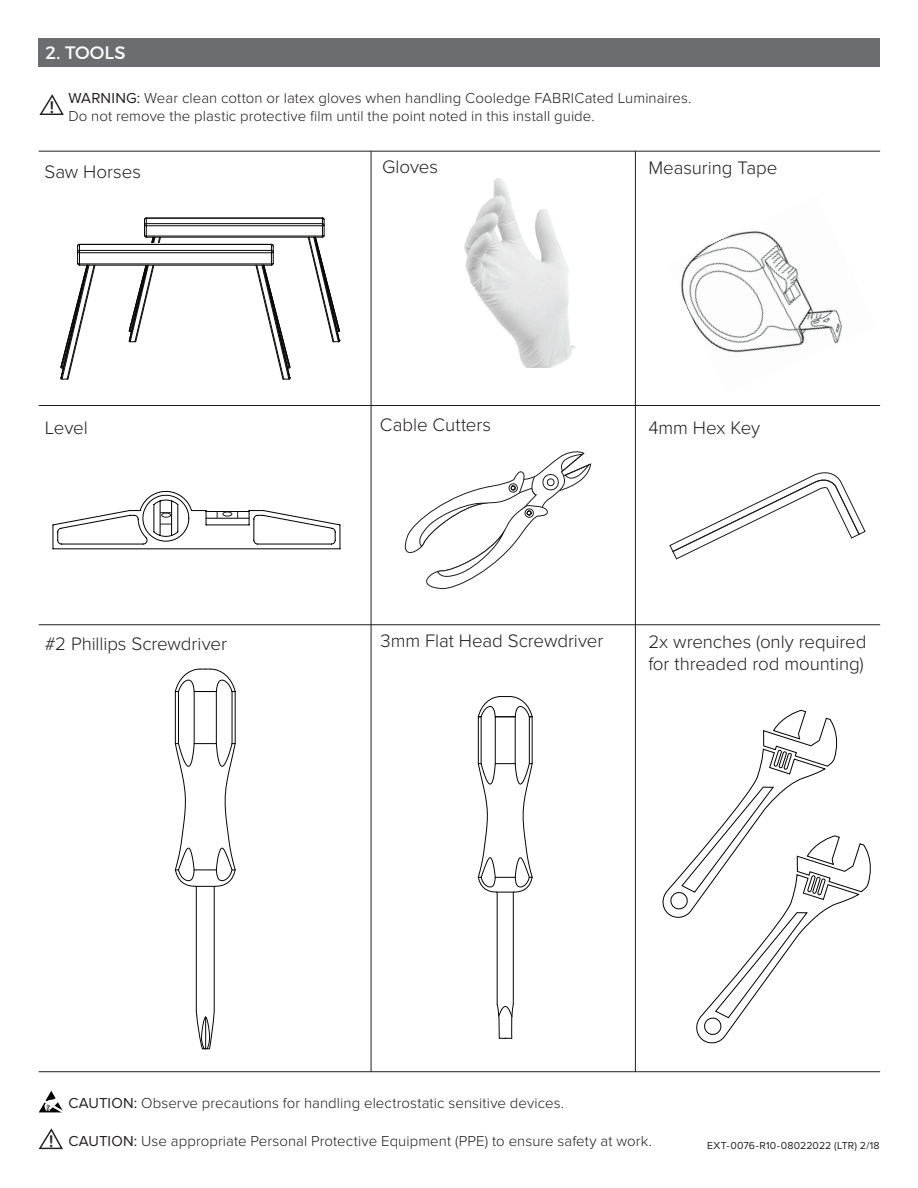
<style>
.page{position:relative;width:918px;height:1188px;background:#fff}
.page>*{position:absolute;margin:0;border:0;box-sizing:border-box;transform-origin:0 0}
.t1{font:300 18.75px/22.5px "Proxima Nova";letter-spacing:-.005em;color:#231f20}
.t2{font:18px "Montserrat";letter-spacing:.005em;color:#fff}
.t3{font:600 17.4px "Proxima Nova";color:#231f20}
.t4{font:300 15px/18px "Proxima Nova";letter-spacing:.005em;color:#231f20}
.t5{font:10.5px "Proxima Nova";letter-spacing:.015em;color:#231f20}
.s1{font-weight:400}
.s2{font-weight:600;font-size:17.4px}
</style>
<div class="page">
<img style="left:464px;top:178px;width:112px;height:190px">
<img style="left:681px;top:231px;width:162px;height:122px">
<hr style="left:39px;top:405px;width:841px;height:1px;background:#231f20">
<hr style="left:39px;top:624px;width:841px;height:1px;background:#231f20">
<hr style="left:39px;top:1071px;width:841px;height:1px;background:#231f20">
<hr style="left:146px;top:223px;width:177px;height:1px;background:#050504">
<hr style="left:146px;top:226px;width:177px;height:1px;background:#050504">
<hr style="left:146px;top:236px;width:176px;height:1px;background:#050504">
<hr style="left:146px;top:218px;width:177px;height:1px;background:#050504">
<hr style="left:146px;top:237px;width:176px;height:1px;background:#050504">
<svg style="left:129px;top:218px;width:32px;height:124px"></svg>
<svg style="left:308px;top:218px;width:32px;height:124px"></svg>
<svg style="left:139px;top:245px;width:23px;height:19px"></svg>
<hr style="left:79px;top:250px;width:193px;height:1px;background:#050504">
<hr style="left:79px;top:252px;width:193px;height:1px;background:#050504">
<hr style="left:79px;top:264px;width:192px;height:1px;background:#050504">
<hr style="left:79px;top:244px;width:193px;height:1px;background:#050504">
<hr style="left:79px;top:265px;width:192px;height:1px;background:#050504">
<svg style="left:61px;top:244px;width:34px;height:136px"></svg>
<svg style="left:256px;top:244px;width:35px;height:136px"></svg>
<svg style="left:669px;top:472px;width:197px;height:88px"></svg>
<svg style="left:635px;top:710px;width:246px;height:363px"></svg>
<svg style="left:404px;top:451px;width:188px;height:139px"></svg>
<svg style="left:52px;top:491px;width:289px;height:58px"></svg>
<hr style="left:235px;top:692px;width:1px;height:52px;background:#040503">
<hr style="left:175px;top:692px;width:1px;height:52px;background:#040503">
<hr style="left:196px;top:886px;width:1px;height:125px;background:#040503">
<hr style="left:214px;top:886px;width:1px;height:125px;background:#040503">
<hr style="left:178px;top:692px;width:1px;height:52px;background:#040503">
<hr style="left:194px;top:692px;width:1px;height:52px;background:#040503">
<hr style="left:216px;top:692px;width:1px;height:52px;background:#040503">
<hr style="left:232px;top:692px;width:1px;height:52px;background:#040503">
<svg style="left:175px;top:743px;width:61px;height:144px"></svg>
<svg style="left:175px;top:669px;width:61px;height:24px"></svg>
<svg style="left:196px;top:1010px;width:19px;height:40px"></svg>
<hr style="left:205px;top:1017px;width:1px;height:32px;background:#040503">
<hr style="left:532px;top:717px;width:1px;height:47px;background:#040503">
<hr style="left:478px;top:717px;width:1px;height:47px;background:#040503">
<hr style="left:497px;top:892px;width:1px;height:112px;background:#040503">
<hr style="left:513px;top:892px;width:1px;height:112px;background:#040503">
<hr style="left:481px;top:717px;width:1px;height:47px;background:#040503">
<hr style="left:495px;top:717px;width:1px;height:47px;background:#040503">
<hr style="left:515px;top:717px;width:1px;height:47px;background:#040503">
<hr style="left:529px;top:717px;width:1px;height:47px;background:#040503">
<svg style="left:478px;top:763px;width:55px;height:130px"></svg>
<svg style="left:478px;top:696px;width:55px;height:22px"></svg>
<svg style="left:497px;top:1004px;width:17px;height:35px"></svg>
<hr style="left:39px;top:151px;width:841px;height:1px;background:#231f20">
<hr style="left:371px;top:151px;width:1px;height:921px;background:#231f20">
<hr style="left:635px;top:151px;width:1px;height:921px;background:#231f20">
<div style="left:38px;top:38px;width:842px;height:29px;background:#6c6d70"></div>
<svg style="left:39px;top:1091px;width:25px;height:22px"></svg>
<svg style="left:39px;top:94px;width:25px;height:21px"></svg>
<svg style="left:38px;top:1128px;width:25px;height:22px"></svg>
<p class="t2" style="left:45px;top:41px;width:82px">2. TOOLS</p>
<p class="t3" style="left:50px;top:97px;width:6px">!</p>
<p class="t4" style="left:68px;top:89px;width:625px"><span class="s1">WARNING:</span> Wear clean cotton or latex gloves when handling Cooledge FABRICated Luminaires.<br>Do not remove the plastic protective film until the point noted in this install guide.</p>
<p class="t1" style="left:44px;top:161px;width:98px">Saw Horses</p>
<p class="t1" style="left:45px;top:417px;width:44px">Level</p>
<p class="t1" style="left:382px;top:156px;width:57px">Gloves</p>
<p class="t1" style="left:380px;top:414px;width:113px">Cable Cutters</p>
<p class="t1" style="left:648px;top:157px;width:131px">Measuring Tape</p>
<p class="t1" style="left:648px;top:417px;width:113px">4mm Hex Key</p>
<p class="t1" style="left:45px;top:632px;width:184px">#2 Phillips Screwdriver</p>
<p class="t1" style="left:381px;top:630px;width:224px">3mm Flat Head Screwdriver</p>
<p class="t1" style="left:648px;top:630px;width:220px">2x wrenches (only required for threaded rod mounting)</p>
<p class="t4" style="left:68px;top:1094px;width:497px"><span class="s1">CAUTION:</span> Observe precautions for handling electrostatic sensitive devices.</p>
<p class="t4" style="left:49px;top:1133px;width:604px"><span class="s2">!</span> <span class="s1">CAUTION:</span> Use appropriate Personal Protective Equipment (PPE) to ensure safety at work.</p>
<p class="t5" style="left:707px;top:1140px;width:174px">EXT-0076-R10-08022022 (LTR) 2/18</p>
</div>
